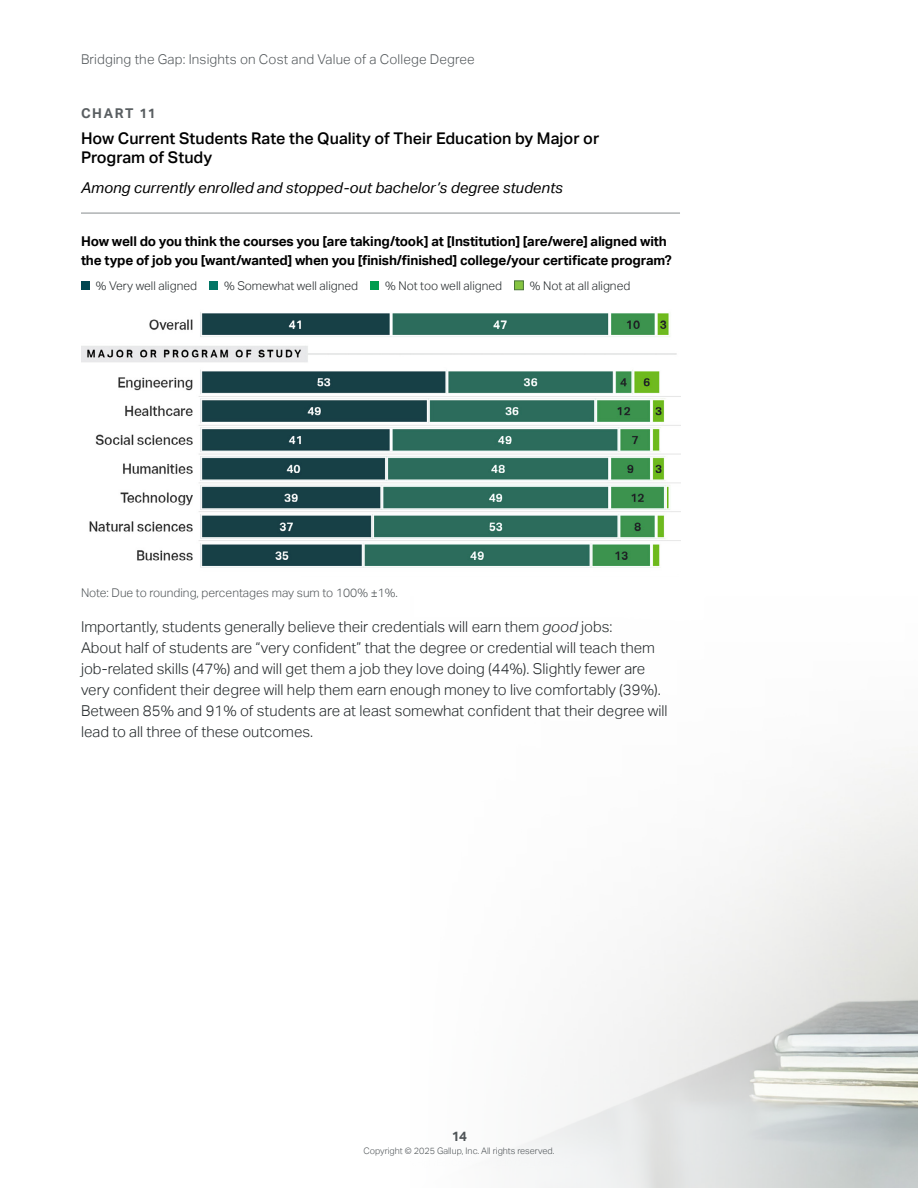
<style>
.page{position:relative;width:918px;height:1188px;background:#fff}
.page>*{position:absolute;margin:0;border:0;box-sizing:border-box;transform-origin:0 0}
.Charts_Tables_element_title_coupled{font:500 16.2px/19.5px "Aktiv Grotesk";color:#000}
.Body_body{font:300 15px/21px "Aktiv Grotesk";color:#23282a}
.Charts_Tables_element_title_descriptor{font:italic 15px "Aktiv Grotesk";color:#000}
.Charts_Tables_heading{font:700 13.5px/19.5px "Aktiv Grotesk";letter-spacing:-.01em;color:#000}
.t1{font:300 13.5px "Aktiv Grotesk";letter-spacing:.01em;color:#52575a}
.Charts_Tables_element_label{font:700 13.5px "Aktiv Grotesk";letter-spacing:.12em;color:#595e61}
.t2{font:700 13.5px "Aktiv Grotesk";color:#52575a}
.t3{font:300 12px "Aktiv Grotesk";color:#23282a}
.Charts_Tables_source{font:300 12px "Aktiv Grotesk";color:#52575a}
.t4{font:300 9px "Aktiv Grotesk";color:#52575a}
.s1{font-style:italic}
</style>
<div class="page">
<hr style="left:81px;top:213px;width:599px;height:1px;background:#878b8d">
<div style="left:81px;top:281px;width:9px;height:9px;background:#014751"></div>
<div style="left:209px;top:281px;width:9px;height:9px;background:#027565"></div>
<div style="left:370px;top:281px;width:9px;height:9px;background:#009c4f"></div>
<div style="left:514px;top:280px;width:10px;height:10px;background:#85c441;border:1px solid #497637"></div>
<img style="left:81px;top:312px;width:599px;height:256px">
<p class="t1" style="left:81px;top:51px;width:395px">Bridging the Gap: Insights on Cost and Value of a College Degree</p>
<p class="Charts_Tables_element_label" style="left:81px;top:105px;width:76px">CHART 11</p>
<p class="Charts_Tables_element_title_coupled" style="left:81px;top:129px;width:520px">How Current Students Rate the Quality of Their Education by Major or<br>Program of Study</p>
<p class="Charts_Tables_element_title_descriptor" style="left:81px;top:179px;width:484px">Among currently enrolled and stopped-out bachelor’s degree students</p>
<p class="Charts_Tables_heading" style="left:81px;top:231px;width:592px">How well do you think the courses you [are taking/took] at [Institution] [are/were] aligned with the type of job you [want/wanted] when you [finish/finished] college/your certificate program?</p>
<p class="t3" style="left:96px;top:279px;width:103px">% Very well aligned</p>
<p class="t3" style="left:224px;top:279px;width:136px">% Somewhat well aligned</p>
<p class="t3" style="left:385px;top:279px;width:119px">% Not too well aligned</p>
<p class="t3" style="left:530px;top:279px;width:102px">% Not at all aligned</p>
<p class="Charts_Tables_source" style="left:81px;top:586px;width:318px">Note: Due to rounding, percentages may sum to 100% ±1%.</p>
<p class="Body_body" style="left:81px;top:616px;width:588px">Importantly, students generally believe their credentials will earn them <span class="s1">good</span> jobs:<br>About half of students are “very confident” that the degree or credential will teach them job-related skills (47%) and will get them a job they love doing (44%). Slightly fewer are very confident their degree will help them earn enough money to live comfortably (39%).<br>Between 85% and 91% of students are at least somewhat confident that their degree will lead to all three of these outcomes.</p>
<p class="t2" style="left:451px;top:1128px;width:17px">14</p>
<p class="t4" style="left:363px;top:1146px;width:193px">Copyright © 2025 Gallup, Inc. All rights reserved.</p>
</div>
